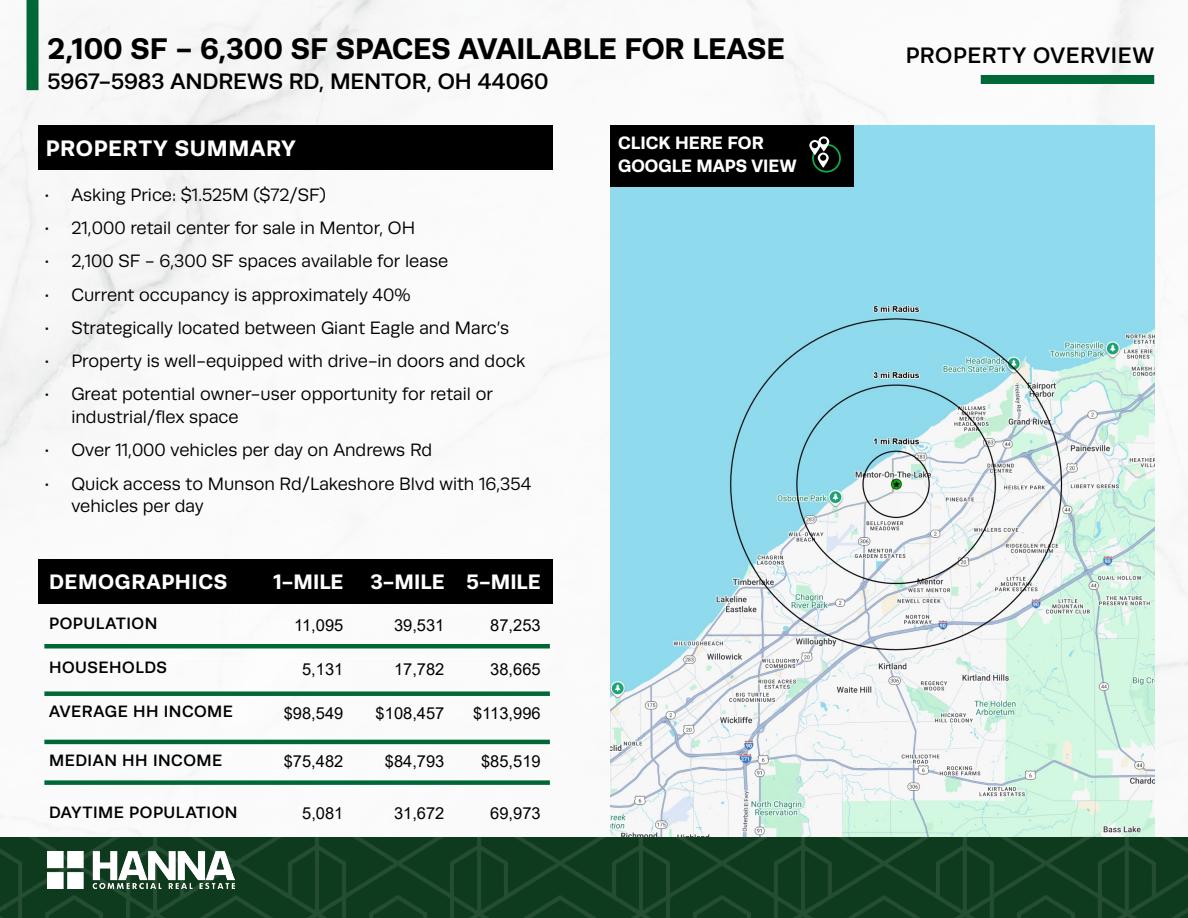
<style>
.page{position:relative;width:1188px;height:918px;background:#fff}
.page>*{position:absolute;margin:0;border:0;box-sizing:border-box;transform-origin:0 0}
.t1{font:700 30px "Runda";color:#000}
.t2{font:500 22.5px "Runda";color:#000}
.t3{font:500 22.5px "Runda";letter-spacing:.03em;color:#000}
.t4{font:700 22.5px "Runda";letter-spacing:.03em;color:#fff}
.t5{font:700 21px "Runda";letter-spacing:.025em;color:#fff}
.t6{font:700 21px "Runda";color:#fff}
.t7{font:18px/22.5px "Runda";color:#000}
.t8{font:700 18px/22.8px "Runda";color:#fff}
.t9{font:16.5px "Arial";color:#000}
.t10{font:500 16.5px "Runda";letter-spacing:.03em;color:#000}
</style>
<div class="page">
<img style="left:0;top:0;width:1188px;height:837px">
<div style="left:27px;top:0;width:12px;height:90px;background:#006836"></div>
<img style="left:0;top:837px;width:1188px;height:81px">
<img style="left:48px;top:852px;width:186px;height:37px">
<div style="left:981px;top:75px;width:173px;height:9px;background:#006836"></div>
<img style="left:610px;top:125px;width:544px;height:712px">
<div style="left:610px;top:125px;width:243px;height:62px;background:#000"></div>
<div style="left:812px;top:144px;width:29px;height:29px;border:2px solid #0db14b;border-radius:50%"></div>
<svg style="left:809px;top:136px;width:20px;height:32px"></svg>
<div style="left:39px;top:560px;width:514px;height:44px;background:#000"></div>
<div style="left:39px;top:125px;width:514px;height:44px;background:#000"></div>
<div style="left:44px;top:644px;width:506px;height:5px;background:#006836"></div>
<div style="left:44px;top:691px;width:506px;height:5px;background:#006836"></div>
<hr style="left:44px;top:740px;width:506px;height:4px;background:#006836">
<div style="left:44px;top:780px;width:506px;height:5px;background:#006836"></div>
<hr style="left:44px;top:658px;width:202px;height:1px;background:#fff">
<hr style="left:246px;top:658px;width:102px;height:1px;background:#fff">
<hr style="left:348px;top:658px;width:101px;height:1px;background:#fff">
<hr style="left:449px;top:658px;width:96px;height:1px;background:#fff">
<h1 class="t1" style="left:48px;top:31px;width:739px">2,100 SF - 6,300 SF SPACES AVAILABLE FOR LEASE</h1>
<p class="t2" style="left:48px;top:68px;width:503px">5967-5983 ANDREWS RD, MENTOR, OH 44060</p>
<p class="t4" style="left:46px;top:134px;width:251px">PROPERTY SUMMARY</p>
<p class="t7" style="left:44px;top:183px;width:283px">• Asking Price: $1.525M ($72/SF)</p>
<p class="t7" style="left:44px;top:217px;width:372px">• 21,000 retail center for sale in Mentor, OH</p>
<p class="t7" style="left:44px;top:250px;width:405px">• 2,100 SF - 6,300 SF spaces available for lease</p>
<p class="t7" style="left:44px;top:283px;width:368px">• Current occupancy is approximately 40%</p>
<p class="t7" style="left:44px;top:317px;width:466px">• Strategically located between Giant Eagle and Marc’s</p>
<p class="t7" style="left:44px;top:350px;width:482px">• Property is well-equipped with drive-in doors and dock</p>
<p class="t7" style="left:71px;top:383px;width:423px;text-indent:-27px">• Great potential owner-user opportunity for retail or industrial/flex space</p>
<p class="t7" style="left:44px;top:439px;width:389px">• Over 11,000 vehicles per day on Andrews Rd</p>
<p class="t7" style="left:71px;top:472px;width:461px;text-indent:-27px">• Quick access to Munson Rd/Lakeshore Blvd with 16,354 vehicles per day</p>
<p class="t5" style="left:49px;top:569px;width:180px">DEMOGRAPHICS</p>
<p class="t5" style="left:274px;top:569px;width:71px">1-MILE</p>
<p class="t6" style="left:370px;top:569px;width:172px">3-MILE 5-MILE</p>
<p class="t10" style="left:49px;top:614px;width:110px">POPULATION</p>
<p class="t9" style="left:294px;top:614px;width:51px">11,095</p>
<p class="t9" style="left:394px;top:614px;width:52px">39,531</p>
<p class="t9" style="left:490px;top:614px;width:52px">87,253</p>
<p class="t10" style="left:49px;top:658px;width:120px">HOUSEHOLDS</p>
<p class="t9" style="left:302px;top:658px;width:43px">5,131</p>
<p class="t9" style="left:394px;top:658px;width:52px">17,782</p>
<p class="t9" style="left:490px;top:658px;width:52px">38,665</p>
<p class="t10" style="left:49px;top:702px;width:185px">AVERAGE HH INCOME</p>
<p class="t9" style="left:284px;top:702px;width:61px">$98,549</p>
<p class="t9" style="left:376px;top:702px;width:70px">$108,457</p>
<p class="t9" style="left:473px;top:702px;width:69px">$113,996</p>
<p class="t10" style="left:49px;top:750px;width:175px">MEDIAN HH INCOME</p>
<p class="t9" style="left:284px;top:750px;width:61px">$75,482</p>
<p class="t9" style="left:385px;top:750px;width:61px">$84,793</p>
<p class="t9" style="left:481px;top:750px;width:61px">$85,519</p>
<p class="t10" style="left:49px;top:802px;width:190px">DAYTIME POPULATION</p>
<p class="t9" style="left:302px;top:802px;width:43px">5,081</p>
<p class="t9" style="left:394px;top:802px;width:52px">31,672</p>
<p class="t9" style="left:490px;top:802px;width:52px">69,973</p>
<p class="t8" style="left:618px;top:131px;width:180px">CLICK HERE FOR<br>GOOGLE MAPS VIEW</p>
<p class="t3" style="left:906px;top:43px;width:250px">PROPERTY OVERVIEW</p>
</div>
